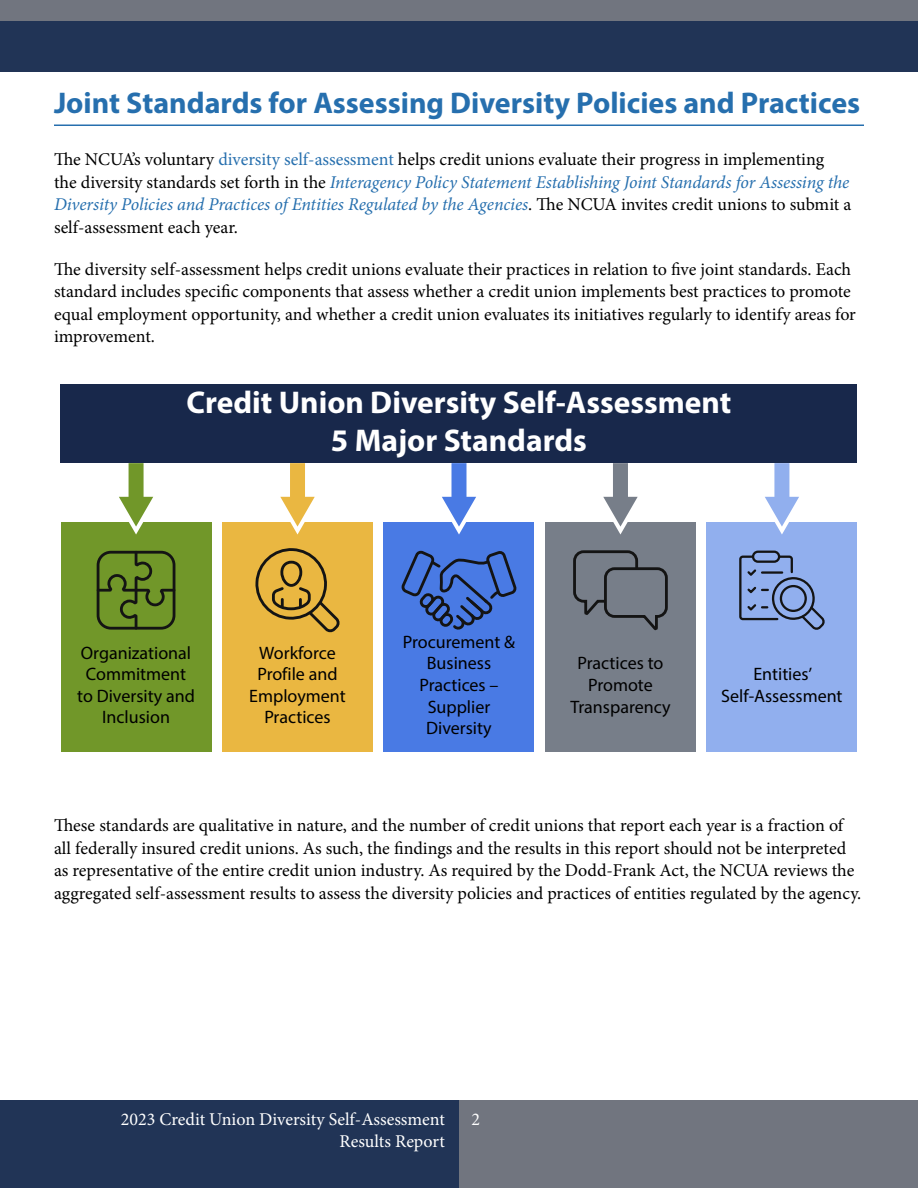
<style>
.page{position:relative;width:918px;height:1188px;background:#fff}
.page>*{position:absolute;margin:0;border:0;box-sizing:border-box;transform-origin:0 0}
.t1{font:700 31.5px/37.8px "Myriad Pro";color:#fff;text-align:center}
.t2{font:700 30px "Myriad Pro";color:#266fae}
.body_text{font:18px/22.5px "Minion Pro";color:#000}
.t3{font:18px/21.6px "Myriad Pro";color:#000;text-align:center}
.t4{font:18px "Minion Pro";color:#fff}
.s1{color:#266fae}
.s2{font-style:italic;color:#266fae}
</style>
<div class="page">
<div style="left:0;top:0;width:918px;height:22px;background:#71757f"></div>
<div style="left:0;top:22px;width:918px;height:50px;background:#213456"></div>
<div style="left:0;top:1100px;width:459px;height:88px;background:#213456"></div>
<div style="left:459px;top:1100px;width:459px;height:88px;background:#71757f"></div>
<hr style="left:54px;top:124px;width:810px;height:2px;background:#266fae">
<div style="left:61px;top:522px;width:151px;height:230px;background:#719729"></div>
<div style="left:222px;top:522px;width:151px;height:230px;background:#eab741"></div>
<div style="left:384px;top:522px;width:150px;height:230px;background:#497ae4"></div>
<div style="left:545px;top:522px;width:151px;height:230px;background:#777e89"></div>
<div style="left:706px;top:522px;width:151px;height:230px;background:#91afee"></div>
<div style="left:129px;top:463px;width:15px;height:39px;background:#719729"></div>
<svg style="left:119px;top:497px;width:34px;height:38px"></svg>
<div style="left:290px;top:463px;width:15px;height:39px;background:#eab741"></div>
<svg style="left:280px;top:497px;width:35px;height:38px"></svg>
<div style="left:452px;top:463px;width:14px;height:39px;background:#497ae4"></div>
<svg style="left:442px;top:497px;width:34px;height:38px"></svg>
<div style="left:613px;top:463px;width:15px;height:39px;background:#777e89"></div>
<svg style="left:603px;top:497px;width:35px;height:38px"></svg>
<div style="left:774px;top:463px;width:15px;height:39px;background:#91afee"></div>
<svg style="left:765px;top:497px;width:34px;height:38px"></svg>
<svg style="left:96px;top:550px;width:80px;height:76px"></svg>
<div style="left:97px;top:551px;width:78px;height:79px;border:3px solid #141414;border-radius:13px"></div>
<svg style="left:255px;top:548px;width:85px;height:85px"></svg>
<svg style="left:401px;top:550px;width:116px;height:80px"></svg>
<svg style="left:573px;top:550px;width:95px;height:81px"></svg>
<div style="left:752px;top:551px;width:28px;height:12px;border:2px solid #141414;border-radius:5px"></div>
<svg style="left:739px;top:554px;width:86px;height:76px"></svg>
<div style="left:780px;top:585px;width:27px;height:27px;border:2px solid #141414;border-radius:50%"></div>
<div style="left:61px;top:384px;width:796px;height:79px;background:#18284b"></div>
<h1 class="t2" style="left:54px;top:83px;width:808px">Joint Standards for Assessing Diversity Policies and Practices</h1>
<p class="body_text" style="left:54px;top:148px;width:799px">The NCUA’s voluntary <span class="s1">diversity self-assessment</span> helps credit unions evaluate their progress in implementing the diversity standards set forth in the <span class="s2">Interagency Policy Statement Establishing Joint Standards for Assessing the Diversity Policies and Practices of Entities Regulated by the Agencies</span>. The NCUA invites credit unions to submit a self-assessment each year.</p>
<p class="body_text" style="left:54px;top:258px;width:803px">The diversity self-assessment helps credit unions evaluate their practices in relation to five joint standards. Each standard includes specific components that assess whether a credit union implements best practices to promote equal employment opportunity, and whether a credit union evaluates its initiatives regularly to identify areas for improvement.</p>
<h1 class="t1" style="left:186px;top:382px;width:546px">Credit Union Diversity Self-Assessment<br>5 Major Standards</h1>
<p class="t3" style="left:77px;top:642px;width:119px">Organizational<br>Commitment to Diversity and<br>Inclusion</p>
<p class="t3" style="left:249px;top:642px;width:98px">Workforce<br>Profile and<br>Employment<br>Practices</p>
<p class="t3" style="left:403px;top:631px;width:114px">Procurement &amp;<br>Business<br>Practices –<br>Supplier<br>Diversity</p>
<p class="t3" style="left:570px;top:652px;width:102px">Practices to<br>Promote<br>Transparency</p>
<p class="t3" style="left:721px;top:663px;width:123px">Entities’<br>Self-Assessment</p>
<p class="body_text" style="left:54px;top:814px;width:809px">These standards are qualitative in nature, and the number of credit unions that report each year is a fraction of all federally insured credit unions. As such, the findings and the results in this report should not be interpreted as representative of the entire credit union industry. As required by the Dodd-Frank Act, the NCUA reviews the aggregated self-assessment results to assess the diversity policies and practices of entities regulated by the agency.</p>
<p class="t4" style="left:121px;top:1107px;width:326px">2023 Credit Union Diversity Self-Assessment</p>
<p class="t4" style="left:472px;top:1107px;width:10px">2</p>
<p class="t4" style="left:340px;top:1129px;width:107px">Results Report</p>
</div>
